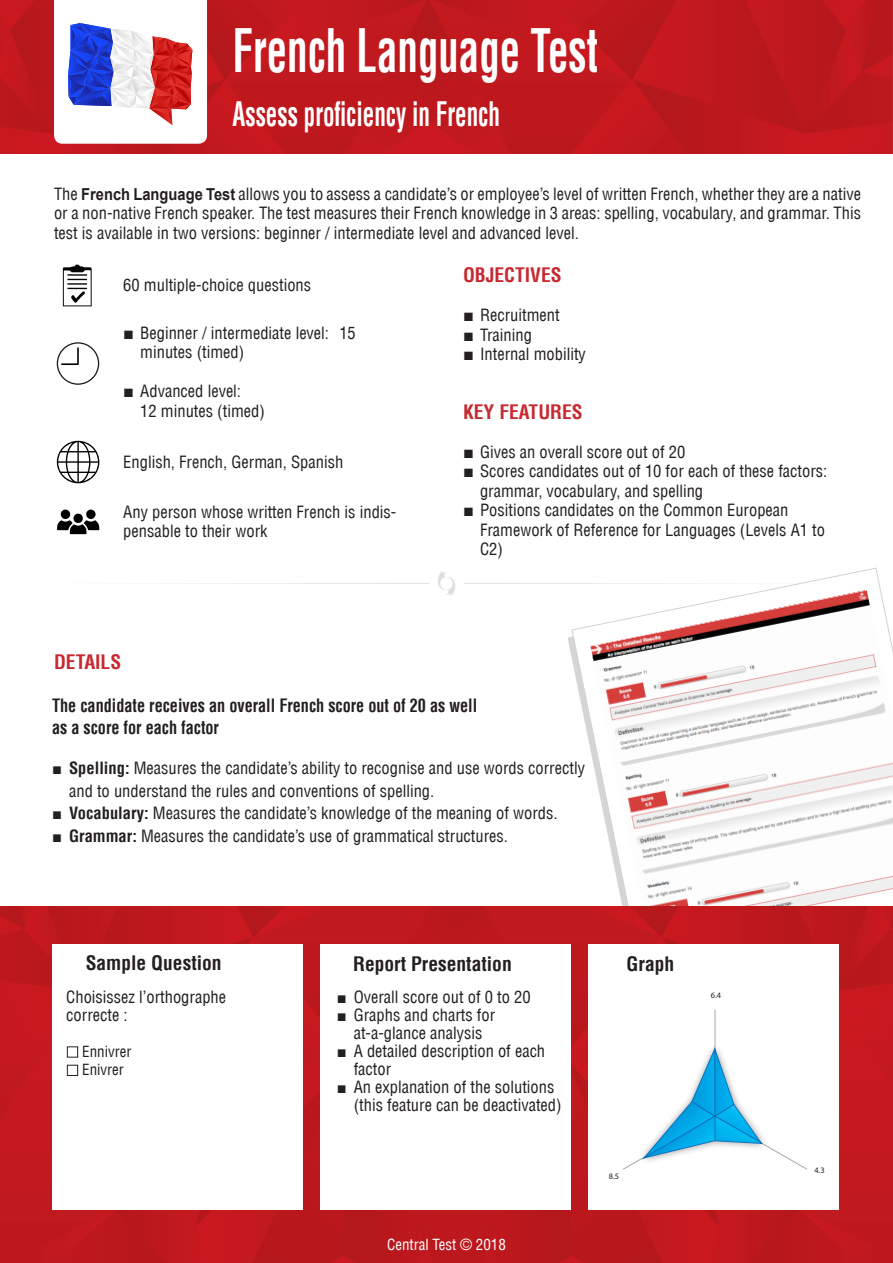
<style>
.page{position:relative;width:893px;height:1263px;background:#fff}
.page>*{position:absolute;margin:0;border:0;box-sizing:border-box;transform-origin:0 0}
.NOM_DU_TEST{font:700 condensed 58.5px "Helvetica LT";color:#fff;scale:.7 1}
.NOM_DU_TEST-2{font:700 condensed 33px "Helvetica LT";color:#fff;scale:.7 1}
.TITRE_BLOC{font:700 condensed 19.5px "Helvetica LT";color:#231f20}
.DETAIL_ZOOM_ORANGE{font:700 condensed 19.5px "Helvetica LT";color:#c82931}
.TITRE_DETAIL{font:700 condensed 18px/21.6px "Helvetica LT";color:#231f20;scale:.9 1}
.TEXTE_PAR_DEFAUT{font:condensed 16.5px/19.5px "Helvetica LT";color:#231f20}
.TITRE_QUESTION{font:condensed 16.5px "Helvetica LT";color:#231f20}
.Paragraph_Style11{font:condensed 15px "Helvetica LT";color:#fff}
.TEXTE_PAR_DEFAUT-2{font:condensed 15px "Helvetica LT";color:#231f20}
.t1{font:8.4px "Myriad Pro";color:#231f20}
.s1{font-family:"Arial";font-weight:700;font-stretch:normal}
.s2{font-family:"Arial";font-weight:700;font-stretch:normal;font-size:18px}
.s3{font-weight:700}
</style>
<div class="page">
<svg style="left:572px;top:568px;width:305px;height:179px"></svg>
<img style="left:590px;top:595px;width:303px;height:311px">
<img style="left:0;top:906px;width:893px;height:357px">
<div style="left:588px;top:944px;width:251px;height:266px;background:#fff"></div>
<div style="left:320px;top:944px;width:250px;height:266px;background:#fff"></div>
<div style="left:53px;top:944px;width:250px;height:266px;background:#fff"></div>
<div style="left:67px;top:1046px;width:11px;height:11px;border:1px solid #231f20"></div>
<div style="left:67px;top:1065px;width:11px;height:11px;border:1px solid #231f20"></div>
<hr style="left:715px;top:1009px;width:1px;height:107px;background:#a8a9ad">
<svg style="left:623px;top:1040px;width:184px;height:129px"></svg>
<img style="left:0;top:0;width:893px;height:153px">
<svg style="left:54px;top:0;width:153px;height:144px"></svg>
<img style="left:184px;top:571px;width:698px;height:24px">
<svg style="left:63px;top:264px;width:29px;height:42px"></svg>
<svg style="left:57px;top:342px;width:42px;height:43px"></svg>
<svg style="left:57px;top:441px;width:42px;height:42px"></svg>
<svg style="left:57px;top:509px;width:42px;height:25px"></svg>
<p class="NOM_DU_TEST" style="left:233px;top:14px;width:524px">French Language Test</p>
<p class="NOM_DU_TEST-2" style="left:233px;top:93px;width:384px">Assess proficiency in French</p>
<p class="TEXTE_PAR_DEFAUT" style="left:54px;top:184px;width:809px;text-align:justify">The <span class="s1">French Language Test</span> allows you to assess a candidate’s or employee’s level of written French, whether they are a native or a non-native French speaker. The test measures their French knowledge in 3 areas: spelling, vocabulary, and grammar. This test is available in two versions: beginner / intermediate level and advanced level.</p>
<p class="TEXTE_PAR_DEFAUT" style="left:123px;top:275px;width:189px">60 multiple-choice questions</p>
<p class="DETAIL_ZOOM_ORANGE" style="left:463px;top:263px;width:100px">OBJECTIVES</p>
<p class="TEXTE_PAR_DEFAUT" style="left:463px;top:306px;width:98px"><span class="s2">■</span> Recruitment</p>
<p class="TEXTE_PAR_DEFAUT" style="left:463px;top:325px;width:70px"><span class="s2">■</span> Training</p>
<p class="TEXTE_PAR_DEFAUT" style="left:463px;top:345px;width:124px"><span class="s2">■</span> Internal mobility</p>
<p class="TEXTE_PAR_DEFAUT" style="left:140px;top:323px;width:217px;text-indent:-17px"><span class="s2">■</span> Beginner / intermediate level: 15 minutes (timed)</p>
<p class="TEXTE_PAR_DEFAUT" style="left:140px;top:381px;width:126px;text-indent:-17px"><span class="s2">■</span> Advanced level:<br>12 minutes (timed)</p>
<p class="DETAIL_ZOOM_ORANGE" style="left:463px;top:400px;width:121px">KEY FEATURES</p>
<p class="TEXTE_PAR_DEFAUT" style="left:463px;top:442px;width:224px"><span class="s2">■</span> Gives an overall score out of 20</p>
<p class="TEXTE_PAR_DEFAUT" style="left:480px;top:462px;width:349px;text-indent:-17px"><span class="s2">■</span> Scores candidates out of 10 for each of these factors: grammar, vocabulary, and spelling</p>
<p class="TEXTE_PAR_DEFAUT" style="left:480px;top:501px;width:346px;text-indent:-17px"><span class="s2">■</span> Positions candidates on the Common European<br>Framework of Reference for Languages (Levels A1 to<br>C2)</p>
<p class="TEXTE_PAR_DEFAUT" style="left:123px;top:452px;width:221px">English, French, German, Spanish</p>
<p class="TEXTE_PAR_DEFAUT" style="left:123px;top:502px;width:275px">Any person whose written French is indis&shy;pensable to their work</p>
<p class="DETAIL_ZOOM_ORANGE" style="left:54px;top:650px;width:69px">DETAILS</p>
<p class="TITRE_DETAIL" style="left:52px;top:695px;width:474px">The candidate receives an overall French score out of 20 as well as a score for each factor</p>
<p class="TEXTE_PAR_DEFAUT" style="left:69px;top:757px;width:517px;line-height:22.5px;text-indent:-17px"><span class="s1">■</span> <span class="s3">Spelling:</span> Measures the candidate’s ability to recognise and use words correctly and to understand the rules and conventions of spelling.</p>
<p class="TEXTE_PAR_DEFAUT" style="left:52px;top:803px;width:507px"><span class="s1">■</span> <span class="s3">Vocabulary:</span> Measures the candidate’s knowledge of the meaning of words.</p>
<p class="TEXTE_PAR_DEFAUT" style="left:52px;top:826px;width:457px"><span class="s1">■</span> <span class="s3">Grammar:</span> Measures the candidate’s use of grammatical structures.</p>
<p class="TITRE_BLOC" style="left:86px;top:950px;width:137px">Sample Question</p>
<p class="TITRE_BLOC" style="left:353px;top:951px;width:160px">Report Presentation</p>
<p class="TITRE_BLOC" style="left:627px;top:951px;width:49px">Graph</p>
<p class="TITRE_QUESTION" style="left:66px;top:987px;width:161px">Choisissez l’orthographe</p>
<p class="TITRE_QUESTION" style="left:66px;top:1005px;width:63px">correcte :</p>
<p class="TEXTE_PAR_DEFAUT-2" style="left:82px;top:1042px;width:51px">Ennivrer</p>
<p class="TEXTE_PAR_DEFAUT-2" style="left:82px;top:1060px;width:43px">Enivrer</p>
<p class="TEXTE_PAR_DEFAUT" style="left:337px;top:987px;width:195px"><span class="s1">■</span> Overall score out of 0 to 20</p>
<p class="TEXTE_PAR_DEFAUT" style="left:337px;top:1006px;width:160px;line-height:18px;text-align:center"><span class="s1">■</span> Graphs and charts for at-a-glance analysis</p>
<p class="TEXTE_PAR_DEFAUT" style="left:354px;top:1042px;width:193px;line-height:18px;text-indent:-17px"><span class="s1">■</span> A detailed description of each factor</p>
<p class="TEXTE_PAR_DEFAUT" style="left:354px;top:1078px;width:209px;line-height:18px;text-indent:-17px"><span class="s1">■</span> An explanation of the solutions (this feature can be deactivated)</p>
<p class="Paragraph_Style11" style="left:387px;top:1235px;width:120px">Central Test © 2018</p>
<p class="t1" style="left:609px;top:1171px;width:12px">8.5</p>
<p class="t1" style="left:711px;top:990px;width:12px">6.4</p>
<p class="t1" style="left:814px;top:1164px;width:12px">4.3</p>
</div>
